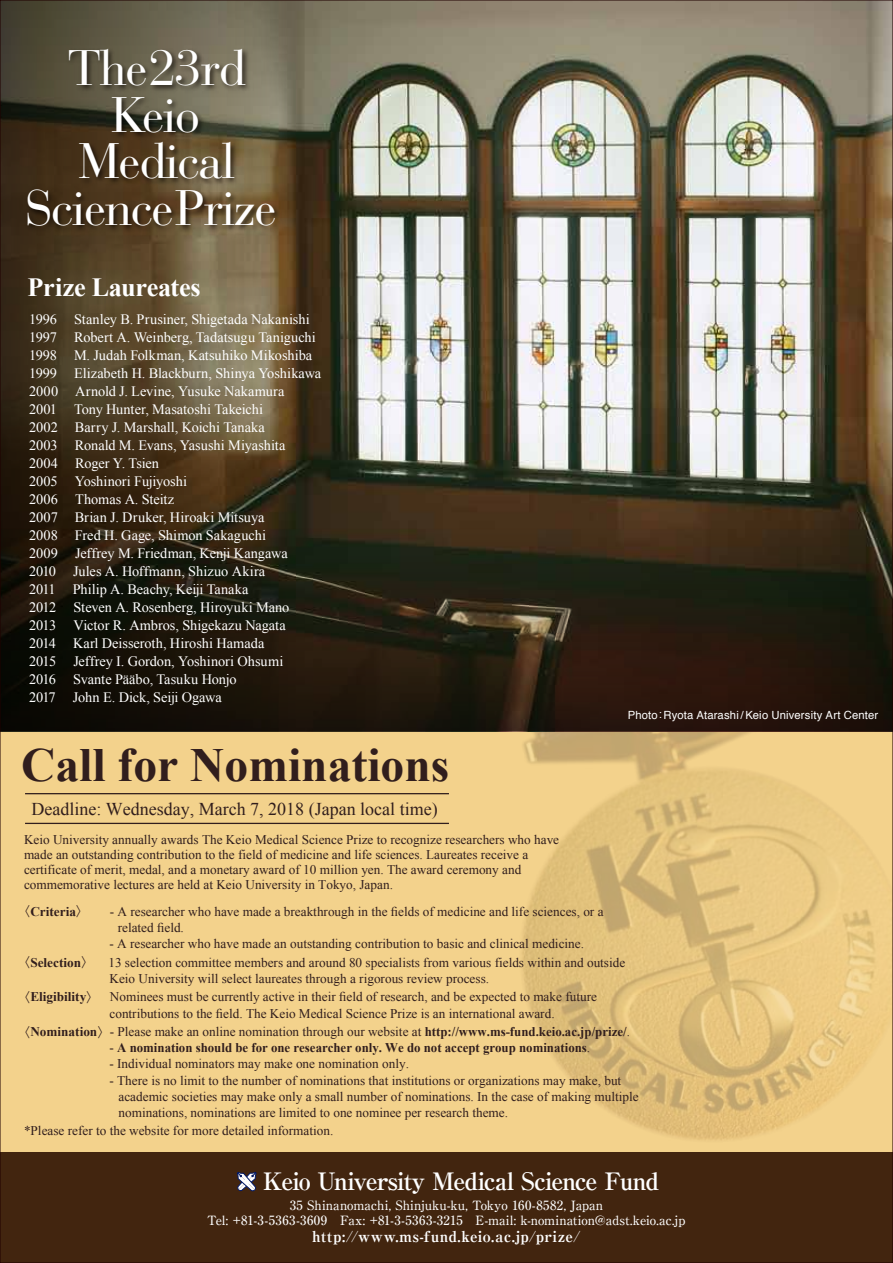
<style>
.page{position:relative;width:893px;height:1263px;background:#fff}
.page>*{position:absolute;margin:0;border:0;box-sizing:border-box;transform-origin:0 0}
.t1{font:49.5px/46.7px "Bauer Bodoni";letter-spacing:-.03em;color:#fff;text-align:center}
.t2{font:700 47.55px "Times New Roman";color:#311e1d}
.t3{font:700 26.25px "Times New Roman";letter-spacing:-.01em;color:#fff}
.t4{font:700 24px "Ryumin Pro";letter-spacing:-.05em;color:#fff}
.t5{font:18px "Times New Roman";color:#311e1d}
.t6{font:700 expanded 15px "Ryumin Pro";letter-spacing:.02em;color:#fff}
.t7{font:14.4px/18px "Times New Roman";letter-spacing:-.005em;color:#fff}
.t8{font:13.2px/14.9px "Times New Roman";color:#311e1d}
.t9{font:700 13.2px "Times New Roman";color:#311e1d}
.t10{font:500 12.75px/15px "Ryumin Pro";letter-spacing:.005em;color:#fff;text-align:center}
.t11{font:11.25px "Helvetica";letter-spacing:.015em;color:#fff}
.s1{font-family:"Ryumin Pro";font-stretch:expanded;font-size:12.75px}
.s2{font-family:"Ryumin Pro";font-weight:700;font-stretch:expanded;font-size:12.75px}
.s3{font-weight:700}
.s4{font-weight:400}
</style>
<div class="page">
<div style="left:0;top:1148px;width:893px;height:115px;background:#42250f"></div>
<div style="left:0;top:711px;width:893px;height:441px;background:#f3d28c"></div>
<img style="left:421px;top:731px;width:470px;height:409px">
<img style="left:297px;top:2px;width:594px;height:525px">
<svg style="left:2px;top:2px;width:295px;height:525px;background:#52432a"></svg>
<svg style="left:2px;top:527px;width:889px;height:204px;background:#231b0f"></svg>
<svg style="left:237px;top:1172px;width:20px;height:19px"></svg>
<hr style="left:25px;top:793px;width:424px;height:1px;background:#311e1d">
<hr style="left:25px;top:823px;width:424px;height:1px;background:#311e1d">
<img style="left:21px;top:2px;width:275px;height:246px">
<h1 class="t1" style="left:25px;top:45px;width:253px">The23rd<br>Keio<br>Medical<br>SciencePrize</h1>
<h3 class="t3" style="left:28px;top:269px;width:175px">Prize Laureates</h3>
<p class="t7" style="left:29px;top:310px;width:293px">1996 Stanley B. Prusiner, Shigetada Nakanishi 1997 Robert A. Weinberg, Tadatsugu Taniguchi 1998 M. Judah Folkman, Katsuhiko Mikoshiba 1999 Elizabeth H. Blackburn, Shinya Yoshikawa 2000 Arnold J. Levine, Yusuke Nakamura<br>2001 Tony Hunter, Masatoshi Takeichi<br>2002 Barry J. Marshall, Koichi Tanaka<br>2003 Ronald M. Evans, Yasushi Miyashita<br>2004 Roger Y. Tsien<br>2005 Yoshinori Fujiyoshi<br>2006 Thomas A. Steitz<br>2007 Brian J. Druker, Hiroaki Mitsuya<br>2008 Fred H. Gage, Shimon Sakaguchi<br>2009 Jeffrey M. Friedman, Kenji Kangawa<br>2010 Jules A. Hoffmann, Shizuo Akira<br>2011 Philip A. Beachy, Keiji Tanaka<br>2012 Steven A. Rosenberg, Hiroyuki Mano<br>2013 Victor R. Ambros, Shigekazu Nagata<br>2014 Karl Deisseroth, Hiroshi Hamada<br>2015 Jeffrey I. Gordon, Yoshinori Ohsumi<br>2016 Svante Pääbo, Tasuku Honjo<br>2017 John E. Dick, Seiji Ogawa</p>
<p class="t11" style="left:628px;top:706px;width:252px">Photo:Ryota Atarashi /Keio University Art Center</p>
<h2 class="t2" style="left:21px;top:732px;width:430px">Call for Nominations</h2>
<h3 class="t5" style="left:31px;top:797px;width:408px">Deadline: Wednesday, March 7, 2018 (Japan local time)</h3>
<p class="t8" style="left:24px;top:832px;width:537px">Keio University annually awards The Keio Medical Science Prize to recognize researchers who have made an outstanding contribution to the field of medicine and life sciences. Laureates receive a certificate of merit, medal, and a monetary award of 10 million yen. The award ceremony and commemorative lectures are held at Keio University in Tokyo, Japan.</p>
<p class="t9" style="left:18px;top:902px;width:73px"><span class="s1">〈</span>Criteria<span class="s1">〉</span></p>
<p class="t8" style="left:118px;top:903px;width:487px;line-height:16px;text-indent:-8px">- A researcher who have made a breakthrough in the fields of medicine and life sciences, or a related field.</p>
<p class="t8" style="left:109px;top:936px;width:476px">- A researcher who have made an outstanding contribution to basic and clinical medicine.</p>
<p class="t9" style="left:18px;top:953px;width:78px"><span class="s1">〈</span>Selection<span class="s1">〉</span></p>
<p class="t8" style="left:108px;top:954px;width:518px;line-height:16px">13 selection committee members and around 80 specialists from various fields within and outside<br>Keio University will select laureates through a rigorous review process.</p>
<p class="t8" style="left:109px;top:989px;width:489px;line-height:16px;text-indent:-92px"><span class="s2">〈</span><span class="s3">Eligibility</span><span class="s2">〉</span> Nominees must be currently active in their field of research, and be expected to make future contributions to the field. The Keio Medical Science Prize is an international award.</p>
<p class="t8" style="left:18px;top:1024px;width:614px"><span class="s2">〈</span><span class="s3">Nomination</span><span class="s2">〉</span>- Please make an online nomination through our website at <span class="s3">http://www.ms-fund.keio.ac.jp/prize/</span>.</p>
<p class="t9" style="left:110px;top:1039px;width:482px"><span class="s4">-</span> A nomination should be for one researcher only. We do not accept group nominations<span class="s4">.</span></p>
<p class="t8" style="left:110px;top:1056px;width:301px">- Individual nominators may make one nomination only.</p>
<p class="t8" style="left:119px;top:1072px;width:522px;line-height:16.2px;text-indent:-9px">- There is no limit to the number of nominations that institutions or organizations may make, but academic societies may make only a small number of nominations. In the case of making multiple nominations, nominations are limited to one nominee per research theme.</p>
<p class="t8" style="left:24px;top:1123px;width:311px">*Please refer to the website for more detailed information.</p>
<h3 class="t4" style="left:263px;top:1162px;width:397px">Keio University Medical Science Fund</h3>
<p class="t10" style="left:207px;top:1197px;width:480px">35 Shinanomachi, Shinjuku-ku, Tokyo 160-8582, Japan<br>Tel: +81-3-5363-3609　Fax: +81-3-5363-3215　E-mail: k-nomination@adst.keio.ac.jp</p>
<p class="t6" style="left:312px;top:1225px;width:270px">http://www.ms-fund.keio.ac.jp/prize/</p>
</div>
